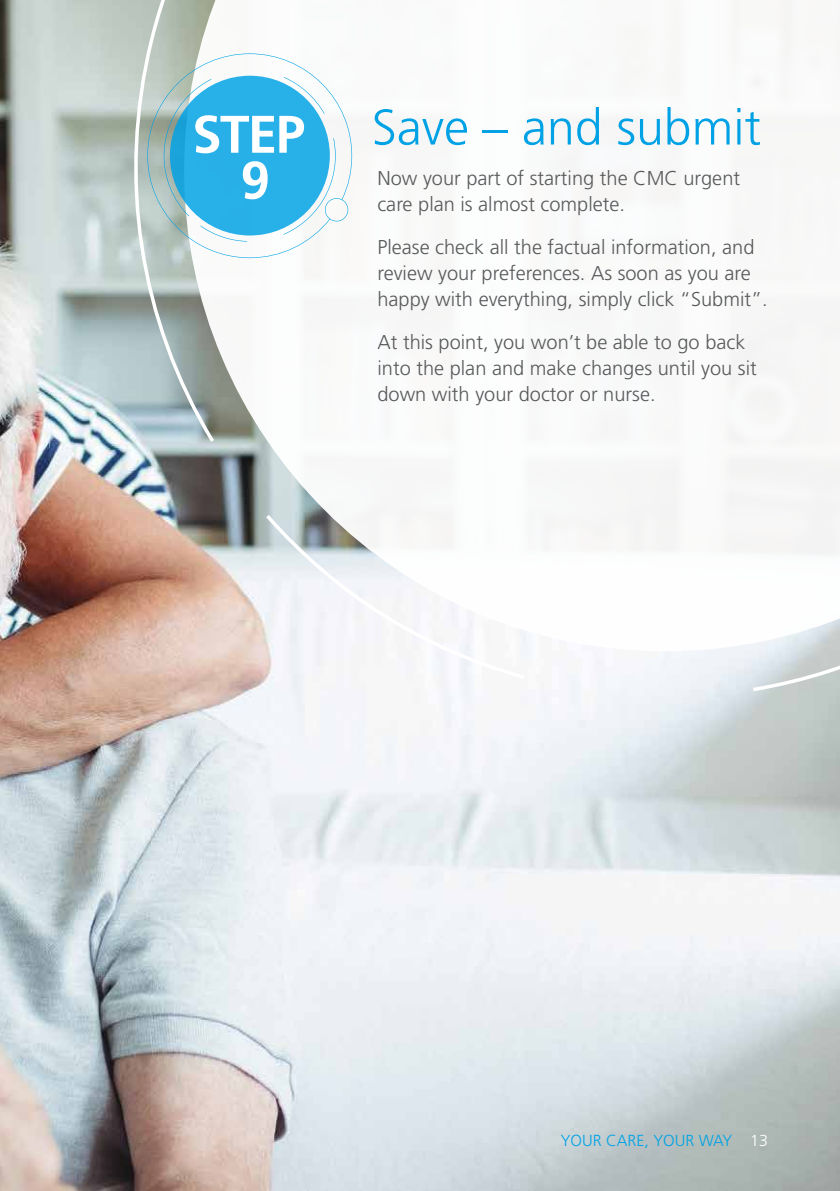
<style>
.page{position:relative;width:840px;height:1191px;background:#fff}
.page>*{position:absolute;margin:0;border:0;box-sizing:border-box;transform-origin:0 0}
.t1{font:700 52.8px "Frutiger LT Std";color:#fff}
.t2{font:300 50px "Frutiger LT Std";color:#00a2e5}
.t3{font:300 20px/26px "Frutiger LT Std";color:#58595b}
.t4{font:300 16px "Frutiger LT Std";color:#00a2e5}
.s1{color:#fff}
</style>
<div class="page">
<img style="left:0;top:0;width:839px;height:1191px">
<svg style="left:184px;top:0;width:655px;height:651px"></svg>
<svg style="left:116px;top:0;width:431px;height:442px"></svg>
<svg style="left:266px;top:515px;width:258px;height:164px;fill:#f7f6f9"></svg>
<svg style="left:752px;top:185px;width:87px;height:506px;fill:#f7f7f6"></svg>
<svg style="left:147px;top:53px;width:205px;height:205px"></svg>
<svg style="left:283px;top:138px;width:65px;height:97px"></svg>
<h1 class="t1" style="left:192px;top:103px;width:114px">STEP</h1>
<h2 class="t2" style="left:371px;top:99px;width:390px">Save – and submit</h2>
<h1 class="t1" style="left:240px;top:149px;width:31px">9</h1>
<p class="t3" style="left:377px;top:165px;width:364px">Now your part of starting the CMC urgent care plan is almost complete.</p>
<p class="t3" style="left:377px;top:234px;width:392px">Please check all the factual information, and review your preferences. As soon as you are happy with everything, simply click “Submit”.</p>
<p class="t3" style="left:377px;top:329px;width:380px">At this point, you won’t be able to go back into the plan and make changes until you sit down with your doctor or nurse.</p>
<p class="t4" style="left:560px;top:1131px;width:208px">YOUR CARE, YOUR WAY <span class="s1">13</span></p>
</div>
